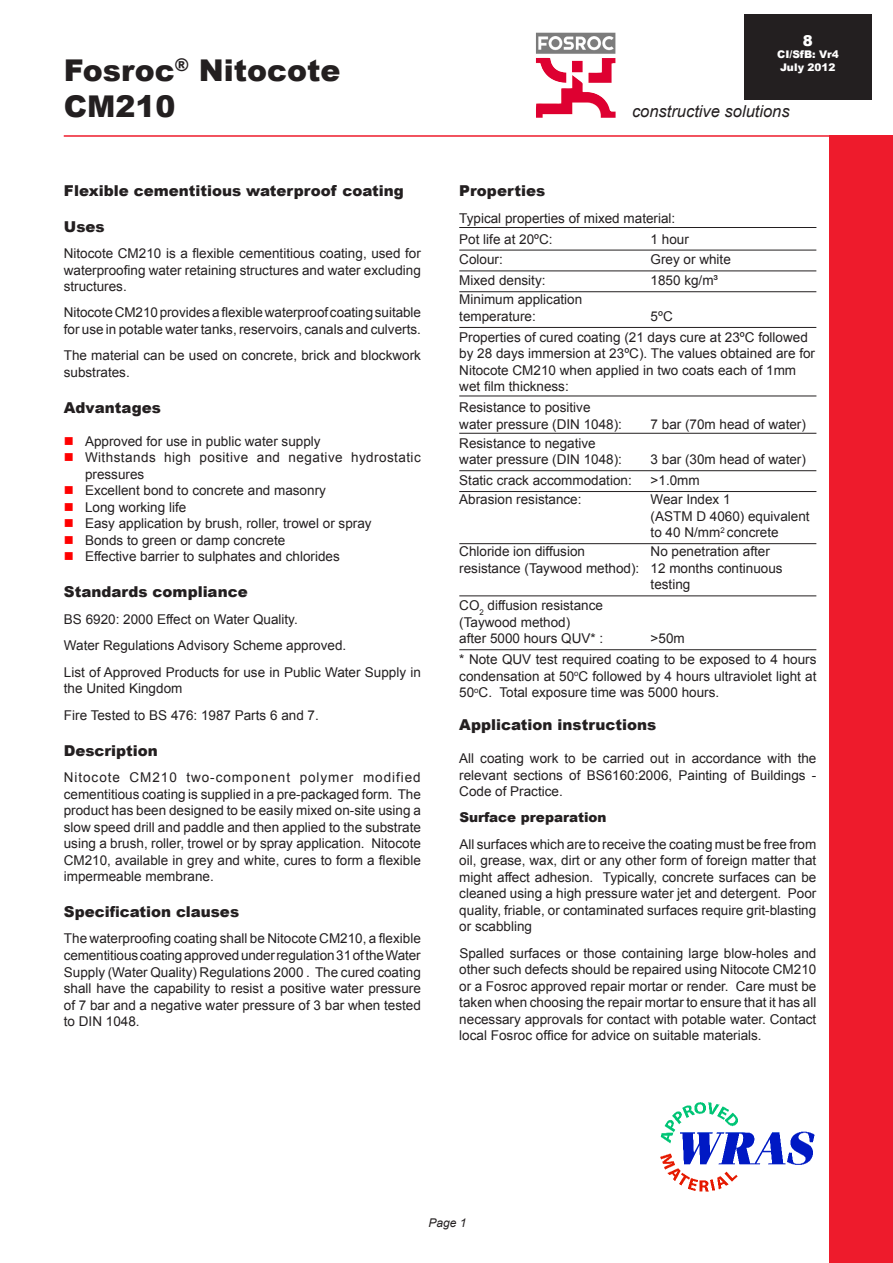
<style>
.page{position:relative;width:893px;height:1263px;background:#fff}
.page>*{position:absolute;margin:0;border:0;box-sizing:border-box;transform-origin:0 0}
.t1{font:900 30px/36px "Arial";color:#231f20}
.constructive_solutio{font:italic 16.5px "Arial";color:#231f20}
.sub_head__1{font:900 15px "Arial";color:#231f20}
.Product_Descriptor{font:900 15px "Arial";color:#231f20}
.Company_Title{font:900 15px "Arial";color:#fff}
.body_text{font:13.5px/16.5px "Arial";color:#231f20;text-align:justify}
.rules{font:13.5px/16.5px "Arial";color:#231f20}
.Bullets{font:13.5px "Arial";color:#231f20}
.sub_head__1-2{font:13.5px/16.5px "Arial";color:#231f20;text-align:justify}
.First_Bullet{font:13.5px "Arial";color:#231f20}
.First_Bullet-2{font:13.5px/16.5px "Arial";letter-spacing:.035em;color:#231f20}
.sub_head_2{font:13.5px "Arial";color:#231f20}
.first_rule{font:13.5px "Arial";color:#231f20}
.body_text-2{font:900 13.5px "Arial";color:#231f20}
.Page_No{font:italic 12px "Arial";color:#231f20}
.Company_Title-2{font:900 10.5px "Arial";color:#fff}
.s1{color:#f00}
</style>
<div class="page">
<hr style="left:459px;top:227px;width:357px;height:1px;background:#231f20">
<hr style="left:459px;top:250px;width:357px;height:1px;background:#231f20">
<hr style="left:459px;top:271px;width:357px;height:1px;background:#231f20">
<hr style="left:459px;top:291px;width:357px;height:1px;background:#231f20">
<hr style="left:459px;top:327px;width:357px;height:1px;background:#231f20">
<hr style="left:459px;top:396px;width:357px;height:1px;background:#231f20">
<hr style="left:459px;top:433px;width:357px;height:1px;background:#231f20">
<hr style="left:459px;top:470px;width:357px;height:1px;background:#231f20">
<hr style="left:459px;top:491px;width:357px;height:1px;background:#231f20">
<hr style="left:459px;top:543px;width:357px;height:1px;background:#231f20">
<hr style="left:459px;top:595px;width:357px;height:1px;background:#231f20">
<hr style="left:459px;top:649px;width:357px;height:1px;background:#231f20">
<img style="left:536px;top:33px;width:80px;height:85px">
<hr style="left:64px;top:135px;width:765px;height:2px;background:#ee1b2c">
<div style="left:829px;top:135px;width:64px;height:1128px;background:#ee1b2c"></div>
<div style="left:744px;top:15px;width:128px;height:85px;background:#231f20"></div>
<img style="left:660px;top:1102px;width:155px;height:90px">
<p class="t1" style="left:64px;top:51px;width:278px">Fosroc<sup>®</sup> Nitocote<br>CM210</p>
<p class="Product_Descriptor" style="left:64px;top:179px;width:341px">Flexible cementitious waterproof coating</p>
<p class="sub_head__1" style="left:64px;top:216px;width:42px">Uses</p>
<p class="body_text" style="left:64px;top:245px;width:359px">Nitocote CM210 is a flexible cementitious coating, used for waterproofing water retaining structures and water excluding structures.</p>
<p class="body_text" style="left:64px;top:305px;width:359px">Nitocote CM210 provides a flexible waterproof coating suitable for use in potable water tanks, reservoirs, canals and culverts.</p>
<p class="body_text" style="left:64px;top:347px;width:359px">The material can be used on concrete, brick and blockwork substrates.</p>
<p class="sub_head__1" style="left:64px;top:397px;width:98px">Advantages</p>
<p class="First_Bullet" style="left:64px;top:432px;width:258px"><span class="s1">■</span> Approved for use in public water supply</p>
<p class="First_Bullet-2" style="left:85px;top:449px;width:337px;text-indent:-21px"><span class="s1">■</span> Withstands high positive and negative hydrostatic pressures</p>
<p class="Bullets" style="left:64px;top:482px;width:264px"><span class="s1">■</span> Excellent bond to concrete and masonry</p>
<p class="Bullets" style="left:64px;top:498px;width:124px"><span class="s1">■</span> Long working life</p>
<p class="Bullets" style="left:64px;top:515px;width:309px"><span class="s1">■</span> Easy application by brush, roller, trowel or spray</p>
<p class="Bullets" style="left:64px;top:531px;width:223px"><span class="s1">■</span> Bonds to green or damp concrete</p>
<p class="First_Bullet" style="left:64px;top:548px;width:278px"><span class="s1">■</span> Effective barrier to sulphates and chlorides</p>
<p class="sub_head__1" style="left:64px;top:581px;width:185px">Standards compliance</p>
<p class="body_text" style="left:64px;top:611px;width:235px">BS 6920: 2000 Effect on Water Quality.</p>
<p class="body_text" style="left:64px;top:637px;width:284px">Water Regulations Advisory Scheme approved.</p>
<p class="body_text" style="left:64px;top:664px;width:359px">List of Approved Products for use in Public Water Supply in the United Kingdom</p>
<p class="body_text" style="left:64px;top:707px;width:256px">Fire Tested to BS 476: 1987 Parts 6 and 7.</p>
<p class="sub_head__1" style="left:64px;top:739px;width:96px">Description</p>
<p class="body_text" style="left:64px;top:769px;width:359px">Nitocote CM210 two-component polymer modified cementitious coating is supplied in a pre-packaged form. The product has been designed to be easily mixed on-site using a slow speed drill and paddle and then applied to the substrate using a brush, roller, trowel or by spray application. Nitocote CM210, available in grey and white, cures to form a flexible impermeable membrane.</p>
<p class="sub_head__1" style="left:64px;top:901px;width:177px">Specification clauses</p>
<p class="body_text" style="left:64px;top:931px;width:359px">The waterproofing coating shall be Nitocote CM210, a flexible cementitious coating approved under regulation 31 of the Water Supply (Water Quality) Regulations 2000 . The cured coating shall have the capability to resist a positive water pressure of 7 bar and a negative water pressure of 3 bar when tested to DIN 1048.</p>
<p class="Company_Title" style="left:803px;top:29px;width:12px">8</p>
<p class="Company_Title-2" style="left:777px;top:47px;width:63px">CI/SfB: Vr4</p>
<p class="Company_Title-2" style="left:780px;top:60px;width:57px">July 2012</p>
<p class="constructive_solutio" style="left:632px;top:100px;width:159px">constructive solutions</p>
<p class="sub_head__1" style="left:459px;top:179px;width:87px">Properties</p>
<p class="sub_head_2" style="left:459px;top:209px;width:218px">Typical properties of mixed material:</p>
<p class="first_rule" style="left:459px;top:230px;width:95px">Pot life at 20ºC:</p>
<p class="first_rule" style="left:651px;top:230px;width:40px">1 hour</p>
<p class="rules" style="left:459px;top:252px;width:45px">Colour:</p>
<p class="rules" style="left:651px;top:252px;width:82px">Grey or white</p>
<p class="rules" style="left:459px;top:272px;width:88px">Mixed density:</p>
<p class="rules" style="left:651px;top:272px;width:69px">1850 kg/m³</p>
<p class="rules" style="left:459px;top:292px;width:125px">Minimum application temperature:</p>
<p class="rules" style="left:651px;top:308px;width:24px">5ºC</p>
<p class="body_text" style="left:459px;top:329px;width:357px;text-align:left">Properties of cured coating (21 days cure at 23ºC followed by 28 days immersion at 23ºC). The values obtained are for Nitocote CM210 when applied in two coats each of 1mm wet film thickness:</p>
<p class="body_text" style="left:459px;top:399px;width:164px">Resistance to positive water pressure (DIN 1048):</p>
<p class="body_text" style="left:651px;top:416px;width:157px">7 bar (70m head of water)</p>
<p class="rules" style="left:459px;top:435px;width:164px">Resistance to negative water pressure (DIN 1048):</p>
<p class="rules" style="left:651px;top:451px;width:157px">3 bar (30m head of water)</p>
<p class="rules" style="left:459px;top:472px;width:174px">Static crack accommodation:</p>
<p class="rules" style="left:651px;top:472px;width:51px">&gt;1.0mm</p>
<p class="rules" style="left:459px;top:491px;width:124px">Abrasion resistance:</p>
<p class="rules" style="left:651px;top:491px;width:161px">Wear Index 1<br>(ASTM D 4060) equivalent to 40 N/mm<sup>2</sup> concrete</p>
<p class="rules" style="left:459px;top:544px;width:127px">Chloride ion diffusion</p>
<p class="rules" style="left:651px;top:544px;width:121px">No penetration after</p>
<p class="rules" style="left:459px;top:560px;width:325px">resistance (Taywood method): 12 months continuous</p>
<p class="rules" style="left:651px;top:577px;width:41px">testing</p>
<p class="rules" style="left:459px;top:597px;width:146px">CO<sub>2</sub> diffusion resistance (Taywood method)<br>after 5000 hours QUV* :</p>
<p class="rules" style="left:651px;top:630px;width:36px">&gt;50m</p>
<p class="body_text" style="left:459px;top:651px;width:359px">* Note QUV test required coating to be exposed to 4 hours condensation at 50<sup>o</sup>C followed by 4 hours ultraviolet light at 50<sup>o</sup>C. Total exposure time was 5000 hours.</p>
<p class="sub_head__1" style="left:459px;top:714px;width:199px">Application instructions</p>
<p class="sub_head__1-2" style="left:459px;top:750px;width:359px">All coating work to be carried out in accordance with the relevant sections of BS6160:2006, Painting of Buildings - Code of Practice.</p>
<p class="body_text-2" style="left:459px;top:808px;width:149px">Surface preparation</p>
<p class="body_text" style="left:459px;top:836px;width:359px">All surfaces which are to receive the coating must be free from oil, grease, wax, dirt or any other form of foreign matter that might affect adhesion. Typically, concrete surfaces can be cleaned using a high pressure water jet and detergent. Poor quality, friable, or contaminated surfaces require grit-blasting or scabbling</p>
<p class="body_text" style="left:459px;top:945px;width:359px">Spalled surfaces or those containing large blow-holes and other such defects should be repaired using Nitocote CM210 or a Fosroc approved repair mortar or render. Care must be taken when choosing the repair mortar to ensure that it has all necessary approvals for contact with potable water. Contact local Fosroc office for advice on suitable materials.</p>
<p class="Page_No" style="left:429px;top:1215px;width:40px">Page 1</p>
</div>
